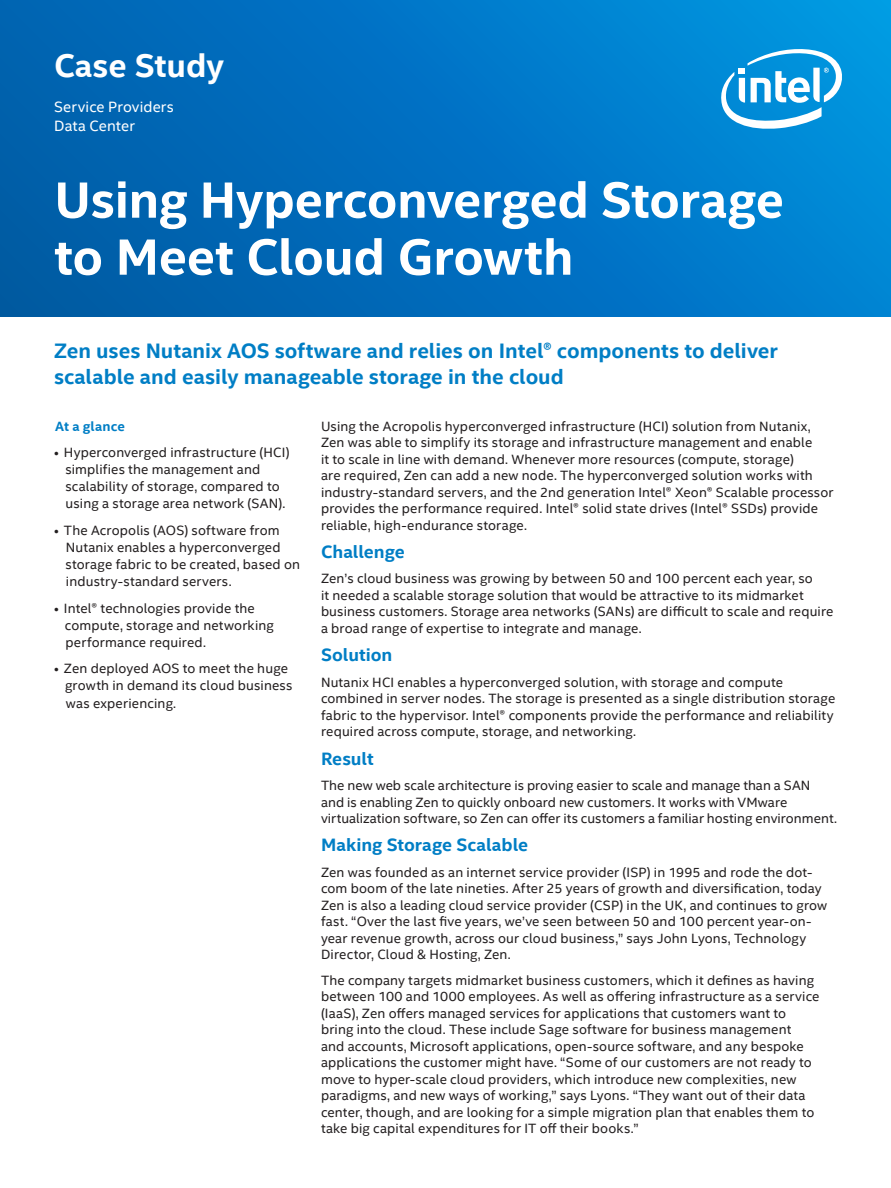
<style>
.page{position:relative;width:891px;height:1188px;background:#fff}
.page>*{position:absolute;margin:0;border:0;box-sizing:border-box;transform-origin:0 0}
.Main_Title{font:700 51px/57px "Intel Clear";letter-spacing:-.01em;color:#fff}
.t1{font:700 33px "Intel Clear";color:#fff}
.ProdName_-_Product_N{font:700 21px/25.2px "Intel Clear";color:#007ec5}
.CopyHeaderBlue{font:700 18px "Intel Clear";color:#007ec5}
.Mini_Header{font:15px "Intel Clear";letter-spacing:.01em;color:#fff}
.MainCopy___Caption{font:13.5px/16.5px "Intel Clear";letter-spacing:.01em;color:#231f20}
.MainCopy___Caption-2{font:700 13.5px "Intel Clear";letter-spacing:.01em;color:#007ec5}
</style>
<div class="page">
<div style="left:0;top:0;width:891px;height:316px;background:linear-gradient(to right,#005ba9,#008bdb)"></div>
<svg style="left:719px;top:48px;width:126px;height:83px"></svg>
<h2 class="t1" style="left:54px;top:42px;width:172px">Case Study</h2>
<p class="Mini_Header" style="left:54px;top:96px;width:121px">Service Providers</p>
<p class="Mini_Header" style="left:54px;top:116px;width:82px">Data Center</p>
<p class="Main_Title" style="left:54px;top:170px;width:731px">Using Hyperconverged Storage to Meet Cloud Growth</p>
<p class="ProdName_-_Product_N" style="left:54px;top:338px;width:725px">Zen uses Nutanix AOS software and relies on Intel® components to deliver scalable and easily manageable storage in the cloud</p>
<p class="MainCopy___Caption-2" style="left:55px;top:417px;width:71px">At a glance</p>
<p class="MainCopy___Caption" style="left:65px;top:443px;width:226px;line-height:17.2px;text-indent:-11px">• Hyperconverged infrastructure (HCI) simplifies the management and scalability of storage, compared to using a storage area network (SAN).</p>
<p class="MainCopy___Caption" style="left:65px;top:521px;width:236px;line-height:17.2px;text-indent:-11px">• The Acropolis (AOS) software from Nutanix enables a hyperconverged storage fabric to be created, based on industry-standard servers.</p>
<p class="MainCopy___Caption" style="left:65px;top:599px;width:211px;line-height:17.2px;text-indent:-11px">• Intel® technologies provide the compute, storage and networking performance required.</p>
<p class="MainCopy___Caption" style="left:65px;top:659px;width:229px;line-height:17.2px;text-indent:-11px">• Zen deployed AOS to meet the huge growth in demand its cloud business was experiencing.</p>
<p class="MainCopy___Caption" style="left:321px;top:417px;width:514px">Using the Acropolis hyperconverged infrastructure (HCI) solution from Nutanix, Zen was able to simplify its storage and infrastructure management and enable<br>it to scale in line with demand. Whenever more resources (compute, storage)<br>are required, Zen can add a new node. The hyperconverged solution works with industry-standard servers, and the 2nd generation Intel® Xeon® Scalable processor provides the performance required. Intel® solid state drives (Intel® SSDs) provide reliable, high-endurance storage.</p>
<p class="CopyHeaderBlue" style="left:321px;top:539px;width:85px">Challenge</p>
<p class="MainCopy___Caption" style="left:321px;top:570px;width:514px">Zen’s cloud business was growing by between 50 and 100 percent each year, so<br>it needed a scalable storage solution that would be attractive to its midmarket business customers. Storage area networks (SANs) are difficult to scale and require a broad range of expertise to integrate and manage.</p>
<p class="CopyHeaderBlue" style="left:321px;top:643px;width:73px">Solution</p>
<p class="MainCopy___Caption" style="left:321px;top:673px;width:516px">Nutanix HCI enables a hyperconverged solution, with storage and compute combined in server nodes. The storage is presented as a single distribution storage fabric to the hypervisor. Intel® components provide the performance and reliability required across compute, storage, and networking.</p>
<p class="CopyHeaderBlue" style="left:321px;top:746px;width:54px">Result</p>
<p class="MainCopy___Caption" style="left:321px;top:777px;width:518px">The new web scale architecture is proving easier to scale and manage than a SAN<br>and is enabling Zen to quickly onboard new customers. It works with VMware virtualization software, so Zen can offer its customers a familiar hosting environment.</p>
<p class="CopyHeaderBlue" style="left:321px;top:833px;width:209px">Making Storage Scalable</p>
<p class="MainCopy___Caption" style="left:321px;top:863px;width:508px">Zen was founded as an internet service provider (ISP) in 1995 and rode the dot&shy;com boom of the late nineties. After 25 years of growth and diversification, today Zen is also a leading cloud service provider (CSP) in the UK, and continues to grow fast. “Over the last five years, we’ve seen between 50 and 100 percent year-on&shy;year revenue growth, across our cloud business,” says John Lyons, Technology Director, Cloud &amp; Hosting, Zen.</p>
<p class="MainCopy___Caption" style="left:321px;top:971px;width:500px">The company targets midmarket business customers, which it defines as having between 100 and 1000 employees. As well as offering infrastructure as a service (IaaS), Zen offers managed services for applications that customers want to bring into the cloud. These include Sage software for business management<br>and accounts, Microsoft applications, open-source software, and any bespoke applications the customer might have. “Some of our customers are not ready to move to hyper-scale cloud providers, which introduce new complexities, new paradigms, and new ways of working,” says Lyons. “They want out of their data center, though, and are looking for a simple migration plan that enables them to take big capital expenditures for IT off their books.”</p>
</div>
